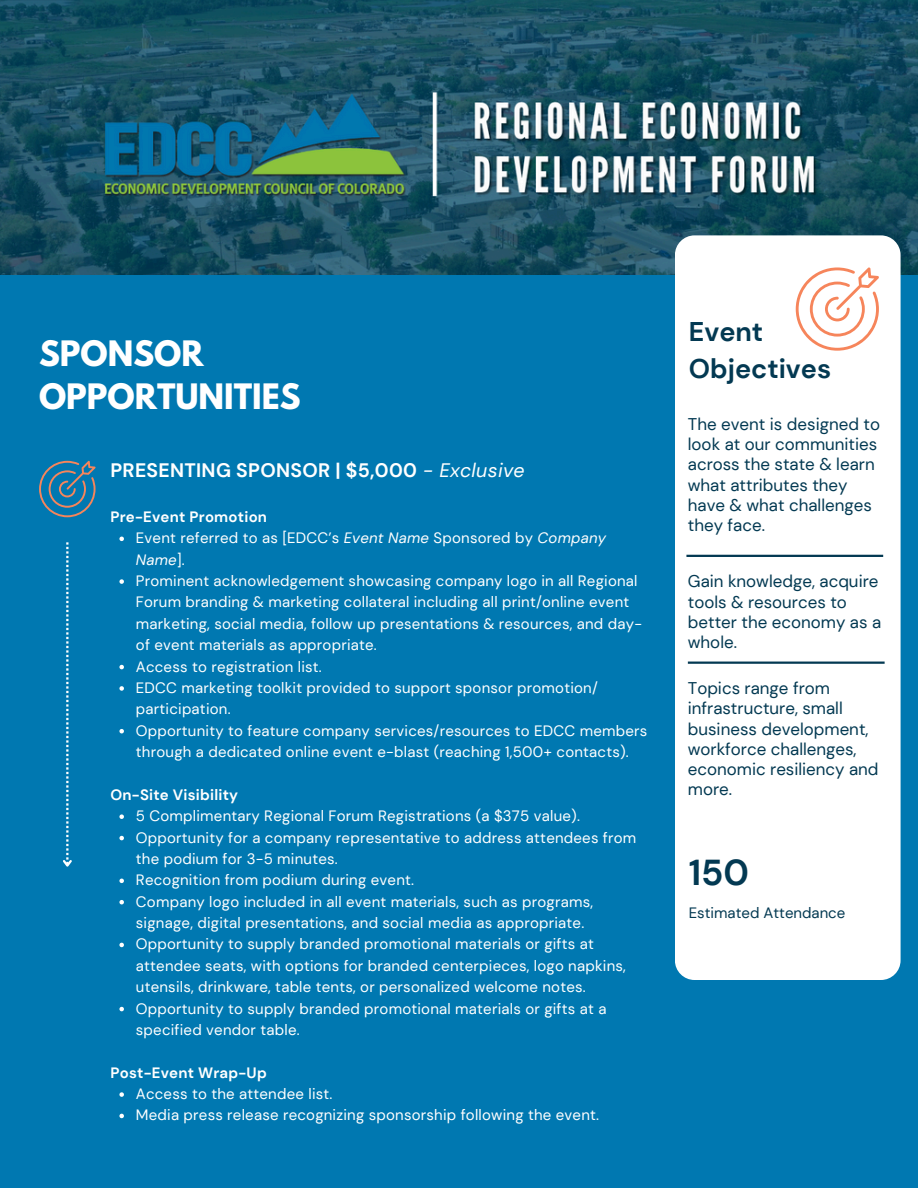
<style>
.page{position:relative;width:918px;height:1188px;background:#0078b1}
.page>*{position:absolute;margin:0;border:0;box-sizing:border-box;transform-origin:0 0}
.t1{font:700 36px "DM Sans";color:#033952}
.t2{font:700 31.05px/42.8px "League Spartan";color:#fff}
.t3{font:700 27px/37.2px "DM Sans";color:#033952}
.t4{font:700 19.5px "DM Sans";letter-spacing:.015em;color:#fff}
.t5{font:16.95px/20.2px "DM Sans";color:#033952}
.t6{font:15px/21.3px "DM Sans";letter-spacing:.015em;color:#fff}
.t7{font:700 15px "DM Sans";letter-spacing:.015em;color:#fff}
.t8{font:15px "DM Sans";color:#033952}
.s1{font-weight:400;font-style:italic}
.s2{font-style:italic}
</style>
<div class="page">
<img style="left:0;top:0;width:918px;height:274px">
<svg style="left:63px;top:542px;width:9px;height:325px"></svg>
<svg style="left:39px;top:461px;width:56px;height:56px"></svg>
<div style="left:675px;top:235px;width:226px;height:745px;background:#fff;border-radius:20px"></div>
<svg style="left:796px;top:267px;width:83px;height:84px"></svg>
<svg style="left:119px;top:537px;width:5px;height:4px"></svg>
<svg style="left:119px;top:579px;width:5px;height:5px"></svg>
<svg style="left:119px;top:665px;width:5px;height:4px"></svg>
<svg style="left:119px;top:686px;width:5px;height:5px"></svg>
<svg style="left:119px;top:729px;width:5px;height:4px"></svg>
<svg style="left:119px;top:814px;width:5px;height:5px"></svg>
<svg style="left:119px;top:836px;width:5px;height:4px"></svg>
<svg style="left:119px;top:879px;width:5px;height:4px"></svg>
<svg style="left:119px;top:900px;width:5px;height:4px"></svg>
<svg style="left:119px;top:943px;width:5px;height:4px"></svg>
<svg style="left:119px;top:1007px;width:5px;height:4px"></svg>
<svg style="left:119px;top:1092px;width:5px;height:5px"></svg>
<svg style="left:119px;top:1114px;width:5px;height:4px"></svg>
<hr style="left:686px;top:555px;width:197px;height:2px;background:#033952">
<hr style="left:688px;top:662px;width:197px;height:2px;background:#033952">
<p class="t2" style="left:39px;top:336px;width:263px">SPONSOR<br>OPPORTUNITIES</p>
<h1 class="t4" style="left:110px;top:458px;width:416px">PRESENTING SPONSOR | $5,000 <span class="s1">- Exclusive</span></h1>
<h5 class="t7" style="left:110px;top:507px;width:158px">Pre-Event Promotion</h5>
<p class="t6" style="left:136px;top:528px;width:472px">Event referred to as [EDCC’s <span class="s2">Event Name</span> Sponsored by <span class="s2">Company<br>Name</span>].</p>
<h5 class="t6" style="left:136px;top:570px;width:508px">Prominent acknowledgement showcasing company logo in all Regional Forum branding &amp; marketing collateral including all print/online event marketing, social media, follow up presentations &amp; resources, and day&shy;of event materials as appropriate.</h5>
<p class="t6" style="left:136px;top:656px;width:187px">Access to registration list.</p>
<h5 class="t6" style="left:136px;top:677px;width:464px">EDCC marketing toolkit provided to support sponsor promotion/ participation.</h5>
<h2 class="t6" style="left:136px;top:720px;width:513px">Opportunity to feature company services/resources to EDCC members through a dedicated online event e-blast (reaching 1,500+ contacts).</h2>
<p class="t7" style="left:110px;top:785px;width:129px">On-Site Visibility</p>
<h4 class="t6" style="left:136px;top:805px;width:446px">5 Complimentary Regional Forum Registrations (a $375 value).</h4>
<h6 class="t6" style="left:136px;top:827px;width:502px">Opportunity for a company representative to address attendees from the podium for 3-5 minutes.</h6>
<p class="t6" style="left:136px;top:870px;width:280px">Recognition from podium during event.</p>
<p class="t6" style="left:136px;top:891px;width:459px">Company logo included in all event materials, such as programs, signage, digital presentations, and social media as appropriate.</p>
<p class="t6" style="left:136px;top:934px;width:491px">Opportunity to supply branded promotional materials or gifts at attendee seats, with options for branded centerpieces, logo napkins, utensils, drinkware, table tents, or personalized welcome notes.</p>
<p class="t6" style="left:136px;top:998px;width:472px">Opportunity to supply branded promotional materials or gifts at a specified vendor table.</p>
<p class="t7" style="left:110px;top:1063px;width:158px">Post-Event Wrap-Up</p>
<h6 class="t6" style="left:136px;top:1083px;width:198px">Access to the attendee list.</h6>
<p class="t6" style="left:136px;top:1105px;width:465px">Media press release recognizing sponsorship following the event.</p>
<p class="t3" style="left:689px;top:313px;width:144px">Event<br>Objectives</p>
<p class="t5" style="left:688px;top:414px;width:194px">The event is designed to look at our communities across the state &amp; learn what attributes they have &amp; what challenges they face.</p>
<p class="t5" style="left:688px;top:571px;width:195px">Gain knowledge, acquire tools &amp; resources to better the economy as a whole.</p>
<p class="t5" style="left:688px;top:678px;width:192px">Topics range from infrastructure, small business development, workforce challenges, economic resiliency and more.</p>
<p class="t1" style="left:689px;top:850px;width:62px">150</p>
<h3 class="t8" style="left:689px;top:903px;width:158px">Estimated Attendance</h3>
</div>
